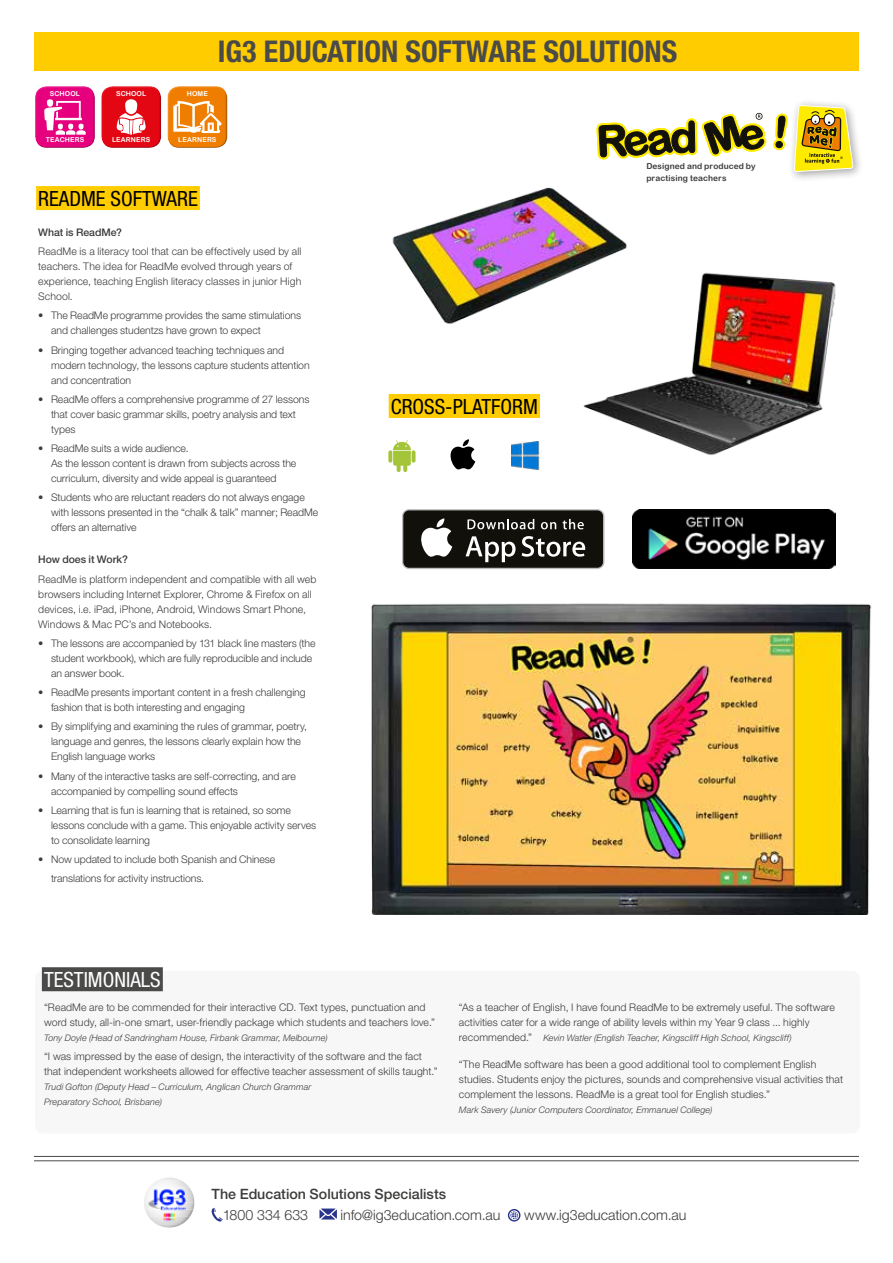
<style>
.page{position:relative;width:893px;height:1263px;background:#fff}
.page>*{position:absolute;margin:0;border:0;box-sizing:border-box;transform-origin:0 0}
.t1{font:700 condensed 30px "Helvetica Neue LT Pro";color:#4a4a49}
.t2{font:condensed 21px "Helvetica Neue LT Pro";color:#000}
.t3{font:condensed 21px "Helvetica Neue LT Pro";color:#fff}
.t4{font:300 14.25px "Helvetica Neue LT Pro";color:#3c3c3b}
.t5{font:500 14.25px "Helvetica Neue LT Pro";color:#3c3c3b}
.t6{font:300 10.5px/15px "Helvetica Neue LT Pro";color:#3c3c3b}
.t7{font:500 10.5px "Helvetica Neue LT Pro";letter-spacing:-.005em;color:#3c3c3b}
.t8{font:italic 300 9px/15px "Helvetica Neue LT Pro";letter-spacing:.015em;color:#3c3c3b}
.t9{font:8.25px/11.9px "Arial Rounded MT Bold";letter-spacing:.01em;color:#3c3c3b}
.t10{font:6.75px "Arial Rounded MT Bold";letter-spacing:.015em;color:#fff}
.s1{font-style:normal;font-size:10.5px}
</style>
<div class="page">
<div style="left:35px;top:971px;width:825px;height:162px;background:#f7f7f7;border-radius:9px"></div>
<img style="left:371px;top:603px;width:501px;height:311px">
<img style="left:583px;top:272px;width:253px;height:183px">
<img style="left:392px;top:159px;width:254px;height:171px">
<div style="left:389px;top:394px;width:151px;height:24px;background:#fc0"></div>
<svg style="left:451px;top:439px;width:24px;height:30px"></svg>
<svg style="left:388px;top:440px;width:27px;height:32px"></svg>
<img style="left:511px;top:441px;width:29px;height:28px">
<div style="left:402px;top:509px;width:202px;height:60px;background:#bcbcbc;border-radius:7px"></div>
<div style="left:403px;top:510px;width:200px;height:58px;background:#12100b;border-radius:6px"></div>
<svg style="left:421px;top:518px;width:31px;height:39px"></svg>
<svg style="left:466px;top:536px;width:49px;height:26px"></svg>
<svg style="left:522px;top:536px;width:63px;height:21px"></svg>
<svg style="left:467px;top:519px;width:67px;height:10px"></svg>
<svg style="left:541px;top:522px;width:15px;height:7px"></svg>
<svg style="left:563px;top:519px;width:21px;height:10px"></svg>
<img style="left:633px;top:509px;width:202px;height:59px">
<svg style="left:211px;top:1208px;width:12px;height:14px"></svg>
<svg style="left:319px;top:1208px;width:18px;height:11px"></svg>
<svg style="left:508px;top:1209px;width:12px;height:12px"></svg>
<img style="left:149px;top:1180px;width:41px;height:8px">
<img style="left:144px;top:1188px;width:50px;height:29px">
<img style="left:149px;top:1217px;width:41px;height:7px">
<img style="left:157px;top:1224px;width:25px;height:4px">
<div style="left:34px;top:32px;width:825px;height:38px;background:#fc0"></div>
<hr style="left:34px;top:1156px;width:825px;height:1px;background:#4a4a49">
<hr style="left:34px;top:1160px;width:825px;height:1px;background:#4a4a49">
<div style="left:36px;top:186px;width:164px;height:24px;background:#fc0"></div>
<div style="left:42px;top:967px;width:121px;height:24px;background:#4a4a49"></div>
<div style="left:34px;top:85px;width:62px;height:58px;background:#fff;opacity:.45"></div>
<div style="left:34px;top:89px;width:63px;height:61px;background:#000;opacity:.45"></div>
<svg style="left:44px;top:99px;width:42px;height:36px"></svg>
<div style="left:100px;top:85px;width:62px;height:58px;background:#fff;opacity:.45"></div>
<div style="left:100px;top:89px;width:63px;height:61px;background:#000;opacity:.45"></div>
<svg style="left:116px;top:99px;width:30px;height:36px"></svg>
<div style="left:166px;top:85px;width:62px;height:58px;background:#fff;opacity:.45"></div>
<div style="left:167px;top:89px;width:62px;height:61px;background:#000;opacity:.45"></div>
<svg style="left:173px;top:101px;width:49px;height:32px"></svg>
<svg style="left:596px;top:113px;width:191px;height:46px"></svg>
<div style="left:787px;top:99px;width:77px;height:84px;background:#000;opacity:.35"></div>
<svg style="left:794px;top:105px;width:60px;height:67px;background:#d4bc38"></svg>
<p class="t10" style="left:50px;top:89px;width:32px">SCHOOL</p>
<p class="t10" style="left:46px;top:136px;width:40px">TEACHERS</p>
<p class="t10" style="left:116px;top:89px;width:32px">SCHOOL</p>
<p class="t10" style="left:112px;top:136px;width:40px">LEARNERS</p>
<p class="t10" style="left:187px;top:89px;width:23px">HOME</p>
<h1 class="t1" style="left:218px;top:33px;width:461px">IG3 EDUCATION SOFTWARE SOLUTIONS</h1>
<p class="t10" style="left:178px;top:136px;width:40px">LEARNERS</p>
<p class="t9" style="left:646px;top:160px;width:111px">Designed and produced by practising teachers</p>
<h2 class="t2" style="left:38px;top:186px;width:161px">README SOFTWARE</h2>
<p class="t7" style="left:38px;top:226px;width:85px">What is ReadMe?</p>
<p class="t6" style="left:38px;top:243px;width:265px">ReadMe is a literacy tool that can be effectively used by all teachers. The idea for ReadMe evolved through years of experience, teaching English literacy classes in junior High School.</p>
<p class="t6" style="left:51px;top:308px;width:252px;text-indent:-13px">• The ReadMe programme provides the same stimulations and challenges studentzs have grown to expect</p>
<p class="t6" style="left:51px;top:342px;width:260px;text-indent:-13px">• Bringing together advanced teaching techniques and modern technology, the lessons capture students attention and concentration</p>
<p class="t6" style="left:51px;top:391px;width:260px;text-indent:-13px">• ReadMe offers a comprehensive programme of 27 lessons that cover basic grammar skills, poetry analysis and text types</p>
<p class="t6" style="left:51px;top:441px;width:247px;text-indent:-13px">• ReadMe suits a wide audience.<br>As the lesson content is drawn from subjects across the curriculum, diversity and wide appeal is guaranteed</p>
<p class="t6" style="left:51px;top:490px;width:269px;text-indent:-13px">• Students who are reluctant readers do not always engage with lessons presented in the “chalk &amp; talk” manner; ReadMe offers an alternative</p>
<p class="t7" style="left:38px;top:553px;width:91px">How does it Work?</p>
<p class="t6" style="left:38px;top:571px;width:280px">ReadMe is platform independent and compatible with all web browsers including Internet Explorer, Chrome &amp; Firefox on all devices, i.e. iPad, iPhone, Android, Windows Smart Phone, Windows &amp; Mac PC’s and Notebooks.</p>
<p class="t6" style="left:51px;top:635px;width:266px;text-indent:-13px">• The lessons are accompanied by 131 black line masters (the student workbook), which are fully reproducible and include an answer book.</p>
<p class="t6" style="left:51px;top:685px;width:256px;text-indent:-13px">• ReadMe presents important content in a fresh challenging fashion that is both interesting and engaging</p>
<p class="t6" style="left:51px;top:719px;width:257px;text-indent:-13px">• By simplifying and examining the rules of grammar, poetry, language and genres, the lessons clearly explain how the<br>English language works</p>
<p class="t6" style="left:51px;top:768px;width:246px;text-indent:-13px">• Many of the interactive tasks are self-correcting, and are accompanied by compelling sound effects</p>
<p class="t6" style="left:51px;top:802px;width:267px;text-indent:-13px">• Learning that is fun is learning that is retained, so some lessons conclude with a game. This enjoyable activity serves to consolidate learning</p>
<p class="t6" style="left:51px;top:850px;width:226px;line-height:19.2px;text-indent:-13px">• Now updated to include both Spanish and Chinese translations for activity instructions.</p>
<h2 class="t2" style="left:391px;top:394px;width:149px">CROSS-PLATFORM</h2>
<h2 class="t3" style="left:44px;top:967px;width:118px">TESTIMONIALS</h2>
<p class="t6" style="left:44px;top:999px;width:393px">“ReadMe are to be commended for their interactive CD. Text types, punctuation and word study, all-in-one smart, user-friendly package which students and teachers love.”</p>
<p class="t8" style="left:44px;top:1030px;width:285px">Tony Doyle (Head of Sandringham House, Firbank Grammar, Melbourne)</p>
<p class="t6" style="left:44px;top:1048px;width:395px">“I was impressed by the ease of design, the interactivity of the software and the fact that independent worksheets allowed for effective teacher assessment of skills taught.”</p>
<p class="t8" style="left:44px;top:1079px;width:269px">Trudi Gofton (Deputy Head – Curriculum, Anglican Church Grammar<br>Preparatory School, Brisbane)</p>
<p class="t6" style="left:459px;top:999px;width:378px">“As a teacher of English, I have found ReadMe to be extremely useful. The software activities cater for a wide range of ability levels within my Year 9 class ... highly</p>
<p class="t8" style="left:459px;top:1030px;width:334px"><span class="s1">recommended.”</span> Kevin Watler (English Teacher, Kingscliff High School, Kingscliff)</p>
<p class="t6" style="left:459px;top:1057px;width:386px">“The ReadMe software has been a good additional tool to complement English studies. Students enjoy the pictures, sounds and comprehensive visual activities that complement the lessons. ReadMe is a great tool for English studies.”</p>
<p class="t8" style="left:459px;top:1102px;width:255px">Mark Savery (Junior Computers Coordinator, Emmanuel College)</p>
<h3 class="t5" style="left:212px;top:1185px;width:236px">The Education Solutions Specialists</h3>
<h3 class="t4" style="left:223px;top:1206px;width:87px">1800 334 633</h3>
<h3 class="t4" style="left:341px;top:1206px;width:161px">info@ig3education.com.au</h3>
<h3 class="t4" style="left:524px;top:1206px;width:164px">www.ig3education.com.au</h3>
</div>
